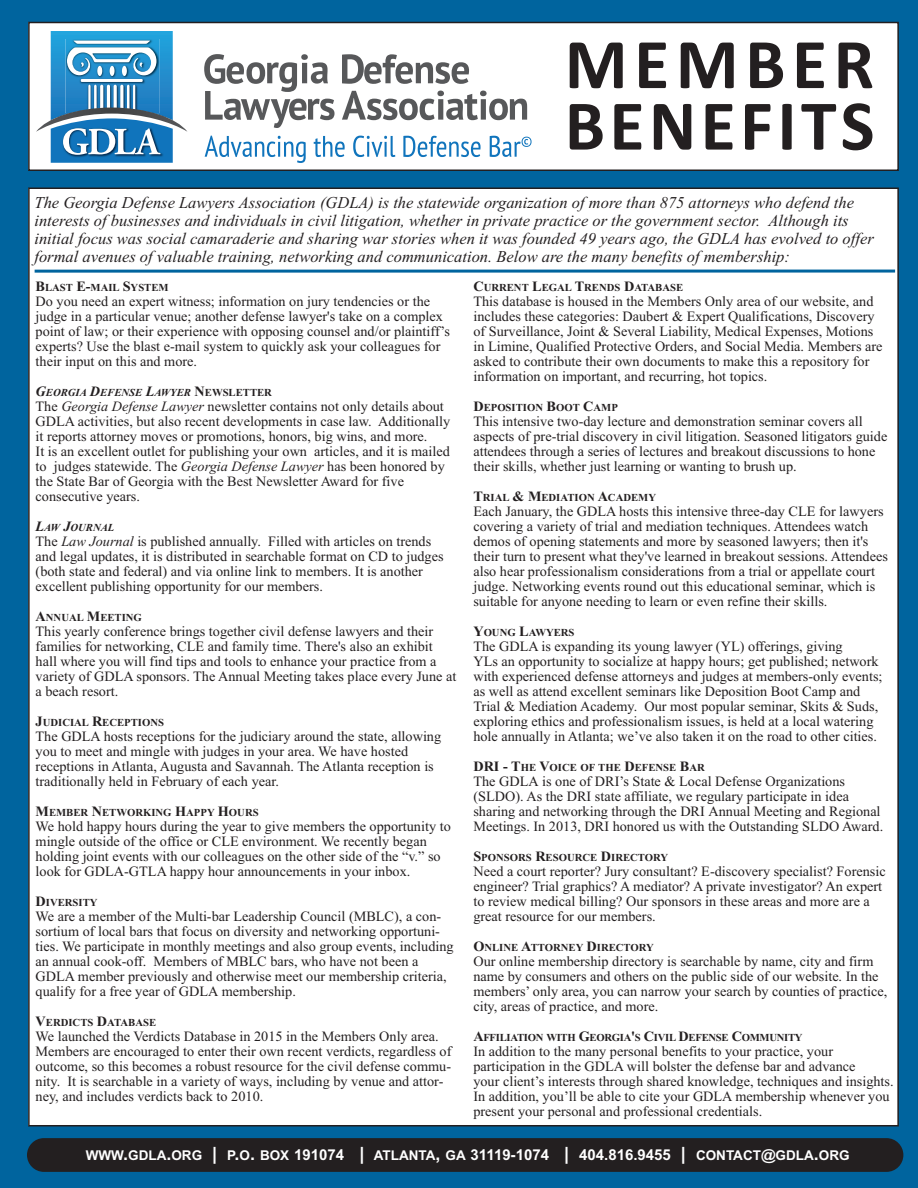
<style>
.page{position:relative;width:918px;height:1188px;background:#00649e}
.page>*{position:absolute;margin:0;border:0;box-sizing:border-box;transform-origin:0 0}
.t1{font:700 72px/61.5px "Calibri";letter-spacing:.06em;color:#231f20}
.t2{font:italic 16.5px/18px "Times New Roman";color:#231f20}
.t3{font:14.25px/15px "Times New Roman";color:#231f20}
.t4{font:700 13.5px "Arial";color:#fff}
.t5{font:700 10.65px "Times New Roman";color:#231f20}
.t6{font:700 10.65px "Times New Roman";letter-spacing:-.025em;color:#231f20}
.t7{font:italic 700 10.65px "Times New Roman";color:#231f20}
.s1{font-size:14.25px}
.s2{font-size:18px}
.s3{font-size:15px}
.s4{font-style:normal;font-size:14.25px}
.s5{font-style:normal}
.s6{font-style:italic}
</style>
<div class="page">
<div style="left:29px;top:188px;width:869px;height:938px;background:#fff"></div>
<div style="left:27px;top:1138px;width:876px;height:34px;background:#231f20;border-radius:17px"></div>
<hr style="left:35px;top:270px;width:860px;height:3px;background:#00649e">
<div style="left:29px;top:22px;width:869px;height:148px;background:#fff"></div>
<div style="left:28px;top:22px;width:871px;height:149px;border:2px solid #231f20"></div>
<svg style="left:36px;top:31px;width:151px;height:132px"></svg>
<svg style="left:205px;top:136px;width:101px;height:27px"></svg>
<svg style="left:314px;top:136px;width:31px;height:21px"></svg>
<svg style="left:353px;top:136px;width:42px;height:21px"></svg>
<svg style="left:403px;top:136px;width:78px;height:21px"></svg>
<svg style="left:490px;top:136px;width:42px;height:21px"></svg>
<svg style="left:342px;top:54px;width:127px;height:30px"></svg>
<svg style="left:204px;top:54px;width:131px;height:74px"></svg>
<svg style="left:342px;top:91px;width:185px;height:29px"></svg>
<h1 class="t1" style="left:565px;top:32px;width:311px">MEMBER<br>BENEFITS</h1>
<p class="t2" style="left:34px;top:193px;width:841px">The Georgia Defense Lawyers Association (GDLA) is the statewide organization of more than 875 attorneys who defend the interests of businesses and individuals in civil litigation, whether in private practice or the government sector. Although its initial focus was social camaraderie and sharing war stories when it was founded 49 years ago, the GDLA has evolved to offer formal avenues of valuable training, networking and communication. Below are the many benefits of membership:</p>
<p class="t5" style="left:473px;top:281px;width:211px"><span class="s1">C</span>URRENT <span class="s1">L</span>EGAL <span class="s1">T</span>RENDS <span class="s1">D</span>ATABASE</p>
<p class="t3" style="left:473px;top:294px;width:411px">This database is housed in the Members Only area of our website, and includes these categories: Daubert &amp; Expert Qualifications, Discovery of Surveillance, Joint &amp; Several Liability, Medical Expenses, Motions in Limine, Qualified Protective Orders, and Social Media. Members are asked to contribute their own documents to make this a repository for information on important, and recurring, hot topics.</p>
<p class="t5" style="left:473px;top:401px;width:146px"><span class="s1">D</span>EPOSITION <span class="s1">B</span>OOT <span class="s1">C</span>AMP</p>
<p class="t3" style="left:473px;top:414px;width:415px">This intensive two-day lecture and demonstration seminar covers all aspects of pre-trial discovery in civil litigation. Seasoned litigators guide attendees through a series of lectures and breakout discussions to hone their skills, whether just learning or wanting to brush up.</p>
<p class="t5" style="left:473px;top:491px;width:184px"><span class="s1">T</span>RIAL <span class="s1">&amp; M</span>EDIATION <span class="s1">A</span>CADEMY</p>
<p class="t3" style="left:473px;top:504px;width:416px">Each January, the GDLA hosts this intensive three-day CLE for lawyers covering a variety of trial and mediation techniques. Attendees watch demos of opening statements and more by seasoned lawyers; then it's their turn to present what they've learned in breakout sessions. Attendees also hear professionalism considerations from a trial or appellate court judge. Networking events round out this educational seminar, which is suitable for anyone needing to learn or even refine their skills.</p>
<p class="t5" style="left:473px;top:626px;width:103px"><span class="s1">Y</span>OUNG <span class="s1">L</span>AWYERS</p>
<p class="t3" style="left:473px;top:639px;width:411px">The GDLA is expanding its young lawyer (YL) offerings, giving<br>YLs an opportunity to socialize at happy hours; get published; network with experienced defense attorneys and judges at members-only events; as well as attend excellent seminars like Deposition Boot Camp and Trial &amp; Mediation Academy. Our most popular seminar, Skits &amp; Suds, exploring ethics and professionalism issues, is held at a local watering hole annually in Atlanta; we’ve also taken it on the road to other cities.</p>
<p class="t5" style="left:473px;top:761px;width:233px"><span class="s1">DRI - T</span>HE <span class="s1">V</span>OICE OF THE <span class="s1">D</span>EFENSE <span class="s1">B</span>AR</p>
<p class="t3" style="left:473px;top:774px;width:411px">The GDLA is one of DRI’s State &amp; Local Defense Organizations (SLDO). As the DRI state affiliate, we regulary participate in idea sharing and networking through the DRI Annual Meeting and Regional Meetings. In 2013, DRI honored us with the Outstanding SLDO Award.</p>
<p class="t5" style="left:473px;top:851px;width:196px"><span class="s1">S</span>PONSORS <span class="s1">R</span>ESOURCE <span class="s1">D</span>IRECTORY</p>
<p class="t3" style="left:473px;top:864px;width:414px">Need a court reporter? Jury consultant? E-discovery specialist? Forensic engineer? Trial graphics? A mediator? A private investigator? An expert to review medical billing? Our sponsors in these areas and more are a great resource for our members.</p>
<p class="t5" style="left:473px;top:941px;width:182px"><span class="s1">O</span>NLINE <span class="s1">A</span>TTORNEY <span class="s1">D</span>IRECTORY</p>
<p class="t3" style="left:473px;top:954px;width:416px">Our online membership directory is searchable by name, city and firm name by consumers and others on the public side of our website. In the members’ only area, you can narrow your search by counties of practice, city, areas of practice, and more.</p>
<p class="t6" style="left:473px;top:1031px;width:331px"><span class="s1">A</span>FFILIATION WITH <span class="s1">G</span>EORGIA<span class="s1">'</span>S <span class="s1">C</span>IVIL <span class="s1">D</span>EFENSE <span class="s1">C</span>OMMUNITY</p>
<p class="t3" style="left:473px;top:1044px;width:422px">In addition to the many personal benefits to your practice, your participation in the GDLA will bolster the defense bar and advance<br>your client’s interests through shared knowledge, techniques and insights.<br>In addition, you’ll be able to cite your GDLA membership whenever you present your personal and professional credentials.</p>
<p class="t4" style="left:86px;top:1148px;width:765px">WWW<span class="s2">.</span>GDLA<span class="s2">.</span>ORG <span class="s2">|</span> P<span class="s2">.</span>O<span class="s2">.</span> BOX <span class="s3">191074</span> <span class="s2">|</span> ATLANTA<span class="s2">,</span> GA <span class="s3">31119-1074</span> <span class="s2">|</span> <span class="s3">404.816.9455</span> <span class="s2">|</span> CONTACT<span class="s3">@</span>GDLA<span class="s2">.</span>ORG</p>
<p class="t5" style="left:36px;top:281px;width:135px"><span class="s1">B</span>LAST <span class="s1">E-</span>MAIL <span class="s1">S</span>YSTEM</p>
<p class="t3" style="left:36px;top:294px;width:416px">Do you need an expert witness; information on jury tendencies or the judge in a particular venue; another defense lawyer's take on a complex point of law; or their experience with opposing counsel and/or plaintiff’s experts? Use the blast e-mail system to quickly ask your colleagues for their input on this and more.</p>
<p class="t7" style="left:36px;top:386px;width:238px"><span class="s1">G</span>EORGIA <span class="s1">D</span>EFENSE <span class="s1">L</span>AWYER <span class="s4">N</span><span class="s5">EWSLETTER</span></p>
<p class="t3" style="left:36px;top:399px;width:416px">The <span class="s6">Georgia Defense Lawyer</span> newsletter contains not only details about GDLA activities, but also recent developments in case law. Additionally it reports attorney moves or promotions, honors, big wins, and more.<br>It is an excellent outlet for publishing your own articles, and it is mailed to judges statewide. The <span class="s6">Georgia Defense Lawyer</span> has been honored by the State Bar of Georgia with the Best Newsletter Award for five consecutive years.</p>
<p class="t7" style="left:36px;top:521px;width:80px"><span class="s1">L</span>AW <span class="s1">J</span>OURNAL</p>
<p class="t3" style="left:36px;top:534px;width:410px">The <span class="s6">Law Journal</span> is published annually. Filled with articles on trends and legal updates, it is distributed in searchable format on CD to judges (both state and federal) and via online link to members. It is another excellent publishing opportunity for our members.</p>
<p class="t5" style="left:36px;top:611px;width:108px"><span class="s1">A</span>NNUAL <span class="s1">M</span>EETING</p>
<p class="t3" style="left:36px;top:624px;width:422px">This yearly conference brings together civil defense lawyers and their families for networking, CLE and family time. There's also an exhibit hall where you will find tips and tools to enhance your practice from a variety of GDLA sponsors. The Annual Meeting takes place every June at a beach resort.</p>
<p class="t5" style="left:36px;top:716px;width:130px"><span class="s1">J</span>UDICIAL <span class="s1">R</span>ECEPTIONS</p>
<p class="t3" style="left:36px;top:729px;width:407px">The GDLA hosts receptions for the judiciary around the state, allowing you to meet and mingle with judges in your area. We have hosted receptions in Atlanta, Augusta and Savannah. The Atlanta reception is traditionally held in February of each year.</p>
<p class="t5" style="left:36px;top:806px;width:225px"><span class="s1">M</span>EMBER <span class="s1">N</span>ETWORKING <span class="s1">H</span>APPY <span class="s1">H</span>OURS</p>
<p class="t3" style="left:36px;top:819px;width:417px">We hold happy hours during the year to give members the opportunity to mingle outside of the office or CLE environment. We recently began holding joint events with our colleagues on the other side of the “v.” so look for GDLA-GTLA happy hour announcements in your inbox.</p>
<p class="t5" style="left:36px;top:896px;width:64px"><span class="s1">D</span>IVERSITY</p>
<p class="t3" style="left:36px;top:909px;width:420px">We are a member of the Multi-bar Leadership Council (MBLC), a con&shy;sortium of local bars that focus on diversity and networking opportuni&shy;ties. We participate in monthly meetings and also group events, including an annual cook-off. Members of MBLC bars, who have not been a GDLA member previously and otherwise meet our membership criteria, qualify for a free year of GDLA membership.</p>
<p class="t5" style="left:36px;top:1016px;width:122px"><span class="s1">V</span>ERDICTS <span class="s1">D</span>ATABASE</p>
<p class="t3" style="left:36px;top:1029px;width:417px">We launched the Verdicts Database in 2015 in the Members Only area.<br>Members are encouraged to enter their own recent verdicts, regardless of outcome, so this becomes a robust resource for the civil defense commu&shy;nity. It is searchable in a variety of ways, including by venue and attor&shy;ney, and includes verdicts back to 2010.</p>
</div>
